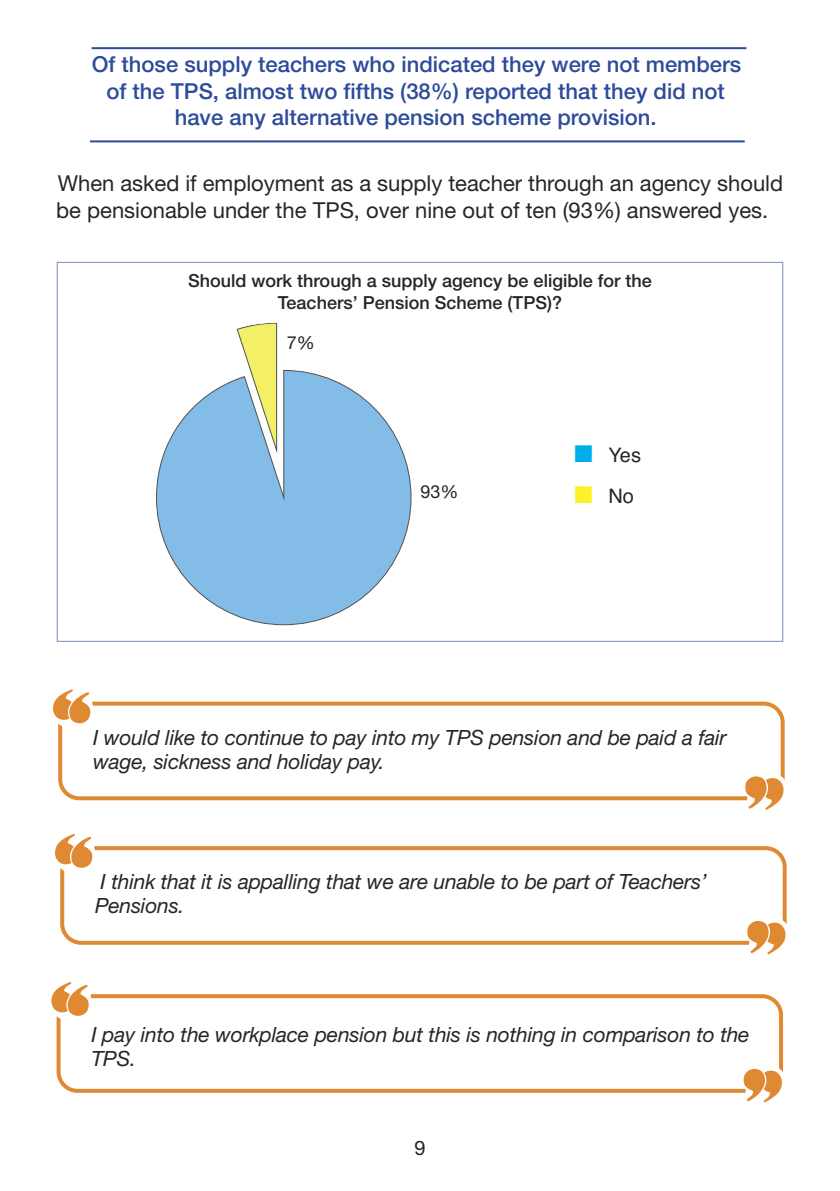
<style>
.page{position:relative;width:840px;height:1191px;background:#fff}
.page>*{position:absolute;margin:0;border:0;box-sizing:border-box;transform-origin:0 0}
.t1{font:500 22px/26.4px "Helvetica Neue";color:#2d4b9b;text-align:center}
.t2{font:22px/26.4px "Helvetica Neue";color:#272526}
.t3{font:italic 21px/24px "Helvetica Neue";letter-spacing:-.01em;color:#272526}
.t4{font:20px "Helvetica";color:#272526}
.t5{font:20px "Helvetica Neue";color:#272526}
.t6{font:500 18px "Helvetica Neue";color:#272526}
.t7{font:18px "Helvetica Neue";color:#272526}
.s1{color:#00aded}
.s2{color:#fff129}
</style>
<div class="page">
<svg style="left:236px;top:323px;width:41px;height:46px"></svg>
<svg style="left:156px;top:369px;width:255px;height:256px"></svg>
<hr style="left:91px;top:47px;width:655px;height:2px;background:#2d4b9b">
<hr style="left:90px;top:140px;width:654px;height:2px;background:#2d4b9b">
<svg style="left:57px;top:994px;width:725px;height:98px"></svg>
<svg style="left:51px;top:981px;width:46px;height:44px"></svg>
<svg style="left:738px;top:1060px;width:46px;height:43px"></svg>
<svg style="left:60px;top:846px;width:726px;height:98px"></svg>
<svg style="left:55px;top:833px;width:46px;height:44px"></svg>
<svg style="left:742px;top:912px;width:45px;height:43px"></svg>
<svg style="left:58px;top:701px;width:726px;height:99px"></svg>
<svg style="left:53px;top:689px;width:46px;height:43px"></svg>
<svg style="left:740px;top:767px;width:45px;height:43px"></svg>
<p class="t1" style="left:92px;top:53px;width:650px">Of those supply teachers who indicated they were not members of the TPS, almost two fifths (38%) reported that they did not have any alternative pension scheme provision.</p>
<p class="t2" style="left:56px;top:172px;width:728px">When asked if employment as a supply teacher through an agency should be pensionable under the TPS, over nine out of ten (93%) answered yes.</p>
<p class="t6" style="left:188px;top:274px;width:465px">Should work through a supply agency be eligible for the</p>
<p class="t6" style="left:278px;top:296px;width:285px">Teachers’ Pension Scheme (TPS)?</p>
<p class="t7" style="left:287px;top:336px;width:30px">7%</p>
<p class="t7" style="left:420px;top:485px;width:40px">93%</p>
<p class="t4" style="left:574px;top:448px;width:68px"><span class="s1">■</span> Yes</p>
<p class="t4" style="left:574px;top:488px;width:61px"><span class="s2">■</span> No</p>
<p class="t3" style="left:93px;top:727px;width:634px">I would like to continue to pay into my TPS pension and be paid a fair wage, sickness and holiday pay.</p>
<p class="t3" style="left:95px;top:872px;width:613px">I think that it is appalling that we are unable to be part of Teachers’<br>Pensions.</p>
<p class="t3" style="left:91px;top:1024px;width:659px">I pay into the workplace pension but this is nothing in comparison to the<br>TPS.</p>
<p class="t5" style="left:414px;top:1140px;width:13px">9</p>
</div>
